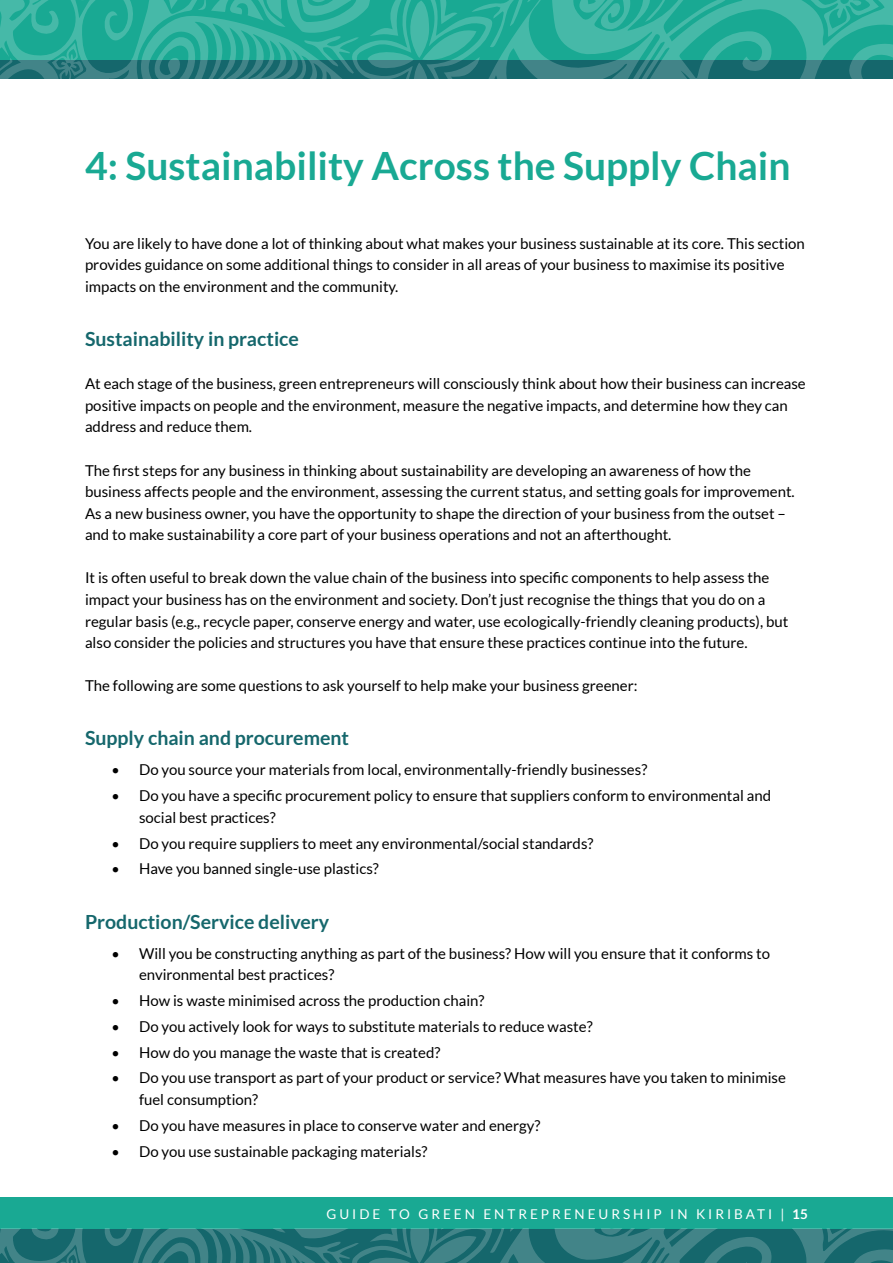
<style>
.page{position:relative;width:893px;height:1263px;background:#fff}
.page>*{position:absolute;margin:0;border:0;box-sizing:border-box;transform-origin:0 0}
.t1{font:700 39px "Lato";color:#19a993}
.t2{font:700 19.5px "Lato";color:#15676c}
.t3{font:15px/21.6px "Lato";color:#000}
.t4{font:13.5px "Lato";letter-spacing:.22em;color:#fff}
.s1{font-weight:700}
</style>
<div class="page">
<div style="left:0;top:1197px;width:893px;height:55px;background:#19a993"></div>
<svg style="left:0;top:60px;width:893px;height:19px;background:#2b7579"></svg>
<svg style="left:0;top:1229px;width:893px;height:34px;background:#297478"></svg>
<svg style="left:13px;top:0;width:880px;height:60px;background:#2db09c"></svg>
<svg style="left:806px;top:0;width:73px;height:37px;background:#31b19e"></svg>
<svg style="left:645px;top:0;width:27px;height:22px"></svg>
<svg style="left:0;top:0;width:13px;height:71px"></svg>
<svg style="left:52px;top:43px;width:33px;height:36px"></svg>
<svg style="left:169px;top:0;width:10px;height:9px"></svg>
<svg style="left:198px;top:0;width:344px;height:79px;background:#2ca193"></svg>
<h1 class="t1" style="left:85px;top:144px;width:707px">4: Sustainability Across the Supply Chain</h1>
<p class="t3" style="left:85px;top:233px;width:721px">You are likely to have done a lot of thinking about what makes your business sustainable at its core. This section provides guidance on some additional things to consider in all areas of your business to maximise its positive impacts on the environment and the community.</p>
<h2 class="t2" style="left:85px;top:328px;width:215px">Sustainability in practice</h2>
<p class="t3" style="left:85px;top:373px;width:722px">At each stage of the business, green entrepreneurs will consciously think about how their business can increase positive impacts on people and the environment, measure the negative impacts, and determine how they can address and reduce them.</p>
<p class="t3" style="left:85px;top:459px;width:711px">The first steps for any business in thinking about sustainability are developing an awareness of how the business affects people and the environment, assessing the current status, and setting goals for improvement.<br>As a new business owner, you have the opportunity to shape the direction of your business from the outset – and to make sustainability a core part of your business operations and not an afterthought.</p>
<p class="t3" style="left:85px;top:567px;width:705px">It is often useful to break down the value chain of the business into specific components to help assess the impact your business has on the environment and society. Don’t just recognise the things that you do on a regular basis (e.g., recycle paper, conserve energy and water, use ecologically-friendly cleaning products), but also consider the policies and structures you have that ensure these practices continue into the future.</p>
<p class="t3" style="left:85px;top:675px;width:554px">The following are some questions to ask yourself to help make your business greener:</p>
<h2 class="t2" style="left:85px;top:727px;width:266px">Supply chain and procurement</h2>
<p class="t3" style="left:112px;top:759px;width:537px">• Do you source your materials from local, environmentally-friendly businesses?</p>
<p class="t3" style="left:139px;top:785px;width:634px;text-indent:-27px">• Do you have a specific procurement policy to ensure that suppliers conform to environmental and social best practices?</p>
<p class="t3" style="left:112px;top:832px;width:483px">• Do you require suppliers to meet any environmental/social standards?</p>
<p class="t3" style="left:112px;top:858px;width:268px">• Have you banned single-use plastics?</p>
<h2 class="t2" style="left:85px;top:910px;width:246px">Production/Service delivery</h2>
<p class="t3" style="left:139px;top:942px;width:633px;text-indent:-27px">• Will you be constructing anything as part of the business? How will you ensure that it conforms to environmental best practices?</p>
<p class="t3" style="left:112px;top:990px;width:374px">• How is waste minimised across the production chain?</p>
<p class="t3" style="left:112px;top:1015px;width:482px">• Do you actively look for ways to substitute materials to reduce waste?</p>
<p class="t3" style="left:112px;top:1041px;width:330px">• How do you manage the waste that is created?</p>
<p class="t3" style="left:139px;top:1067px;width:648px;text-indent:-27px">• Do you use transport as part of your product or service? What measures have you taken to minimise fuel consumption?</p>
<p class="t3" style="left:112px;top:1114px;width:430px">• Do you have measures in place to conserve water and energy?</p>
<p class="t3" style="left:112px;top:1140px;width:317px">• Do you use sustainable packaging materials?</p>
<p class="t4" style="left:327px;top:1206px;width:483px">GUIDE TO GREEN ENTREPRENEURSHIP IN KIRIBATI | <span class="s1">15</span></p>
</div>
